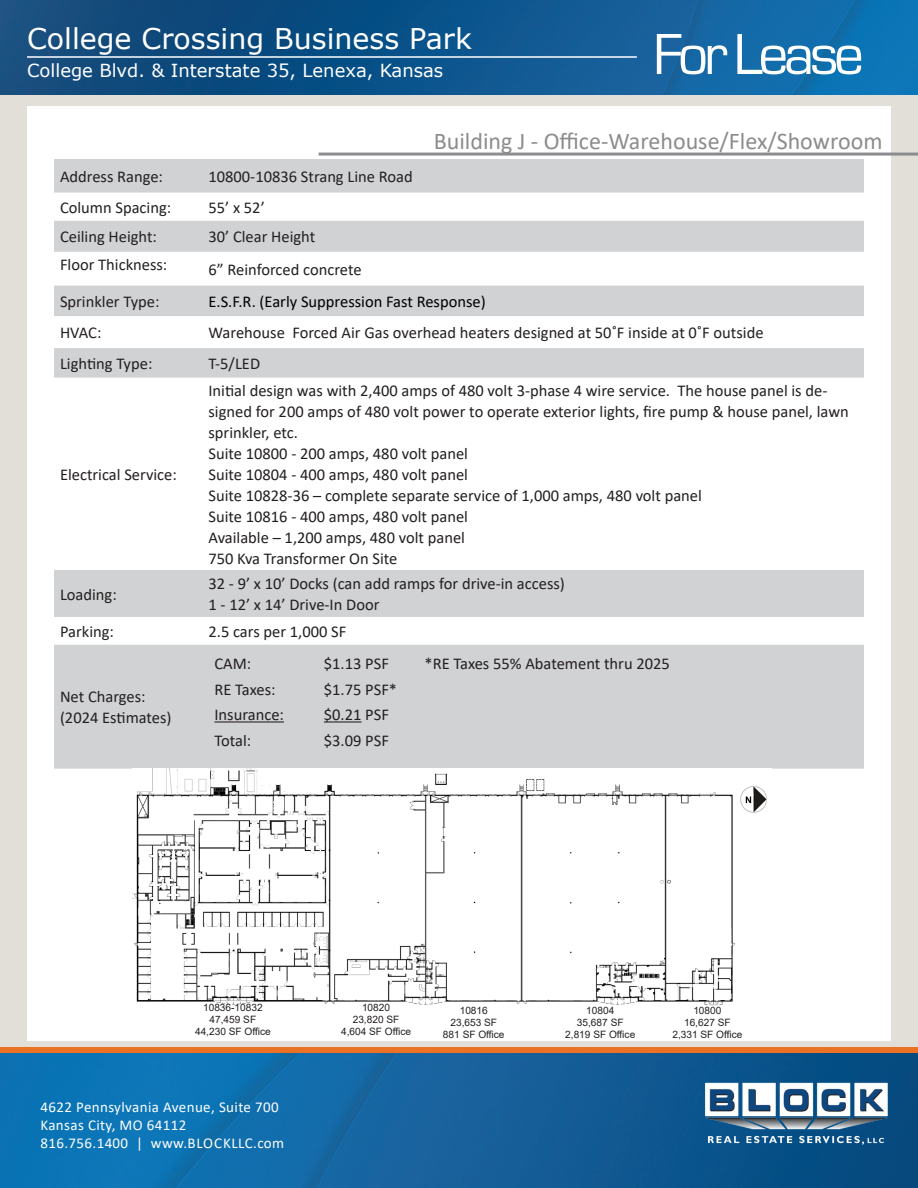
<style>
.page{position:relative;width:918px;height:1188px;background:#fff}
.page>*{position:absolute;margin:0;border:0;box-sizing:border-box;transform-origin:0 0}
.t1{font:60px "Eurostile";letter-spacing:-.075em;color:#fff}
.t2{font:28.5px "Verdana";color:#fff}
.BRES_Subhead{font:24px "Calibri";color:#8c8c8f}
.t3{font:18px "Verdana";color:#fff}
.t4{font:16.5px/21px "Calibri";color:#231f20}
.t5{font:16.5px "Calibri";color:#000}
.t6{font:15px/18px "Calibri";letter-spacing:.025em;color:#fff}
.t7{font:10.05px "Arial";color:#231f20}
</style>
<div class="page">
<div style="left:0;top:93px;width:918px;height:978px;background:#e2dfd9"></div>
<img style="left:0;top:1053px;width:918px;height:135px">
<img style="left:701px;top:1073px;width:190px;height:75px">
<div style="left:0;top:1047px;width:918px;height:6px;background:#eb7125"></div>
<img style="left:0;top:0;width:918px;height:94px">
<hr style="left:27px;top:56px;width:610px;height:2px;background:#fff">
<div style="left:27px;top:107px;width:864px;height:934px;background:#fff"></div>
<hr style="left:319px;top:153px;width:599px;height:3px;background:#8c8c8f">
<div style="left:54px;top:159px;width:810px;height:34px;background:#d1d2d4"></div>
<svg style="left:54px;top:221px;width:810px;height:548px"></svg>
<hr style="left:214px;top:721px;width:70px;height:2px;background:#231f20">
<hr style="left:324px;top:721px;width:38px;height:2px;background:#231f20">
<img style="left:132px;top:769px;width:635px;height:237px">
<h2 class="t2" style="left:27px;top:19px;width:446px">College Crossing Business Park</h2>
<p class="t3" style="left:27px;top:58px;width:418px">College Blvd. &amp; Interstate 35, Lenexa, Kansas</p>
<h1 class="t1" style="left:653px;top:22px;width:212px">For Lease</h1>
<p class="BRES_Subhead" style="left:434px;top:124px;width:450px">Building J - Office-Warehouse/Flex/Showroom</p>
<p class="t4" style="left:60px;top:166px;width:105px">Address Range:</p>
<p class="t4" style="left:208px;top:166px;width:206px">10800-10836 Strang Line Road</p>
<p class="t4" style="left:60px;top:197px;width:113px">Column Spacing:</p>
<p class="t4" style="left:208px;top:197px;width:58px">55’ x 52’</p>
<p class="t4" style="left:60px;top:226px;width:99px">Ceiling Height:</p>
<p class="t4" style="left:208px;top:226px;width:108px">30’ Clear Height</p>
<p class="t4" style="left:60px;top:254px;width:109px">Floor Thickness:</p>
<p class="t4" style="left:208px;top:258px;width:155px">6” Reinforced concrete</p>
<p class="t4" style="left:60px;top:291px;width:101px">Sprinkler Type:</p>
<p class="t5" style="left:208px;top:290px;width:279px">E.S.F.R. (Early Suppression Fast Response)</p>
<p class="t4" style="left:60px;top:322px;width:43px">HVAC:</p>
<p class="t4" style="left:208px;top:322px;width:557px">Warehouse Forced Air Gas overhead heaters designed at 50˚F inside at 0˚F outside</p>
<p class="t4" style="left:60px;top:353px;width:94px">Lighting Type:</p>
<p class="t4" style="left:208px;top:353px;width:53px">T-5/LED</p>
<p class="t4" style="left:60px;top:464px;width:118px">Electrical Service:</p>
<p class="t4" style="left:60px;top:583px;width:58px">Loading:</p>
<p class="t4" style="left:208px;top:380px;width:642px">Initial design was with 2,400 amps of 480 volt 3-phase 4 wire service. The house panel is de&shy;signed for 200 amps of 480 volt power to operate exterior lights, fire pump &amp; house panel, lawn sprinkler, etc.</p>
<p class="t4" style="left:208px;top:443px;width:261px">Suite 10800 - 200 amps, 480 volt panel</p>
<p class="t4" style="left:208px;top:464px;width:261px">Suite 10804 - 400 amps, 480 volt panel</p>
<p class="t4" style="left:208px;top:485px;width:495px">Suite 10828-36 – complete separate service of 1,000 amps, 480 volt panel</p>
<p class="t4" style="left:208px;top:506px;width:261px">Suite 10816 - 400 amps, 480 volt panel</p>
<p class="t4" style="left:208px;top:527px;width:258px">Available – 1,200 amps, 480 volt panel</p>
<p class="t4" style="left:208px;top:548px;width:190px">750 Kva Transformer On Site</p>
<p class="t4" style="left:208px;top:573px;width:358px">32 - 9’ x 10’ Docks (can add ramps for drive-in access)</p>
<p class="t4" style="left:208px;top:594px;width:172px">1 - 12’ x 14’ Drive-In Door</p>
<p class="t4" style="left:60px;top:621px;width:55px">Parking:</p>
<p class="t4" style="left:208px;top:621px;width:139px">2.5 cars per 1,000 SF</p>
<p class="t4" style="left:60px;top:686px;width:87px">Net Charges:</p>
<p class="t4" style="left:60px;top:707px;width:113px">(2024 Estimates)</p>
<p class="t4" style="left:214px;top:653px;width:38px">CAM:</p>
<p class="t4" style="left:324px;top:653px;width:67px">$1.13 PSF</p>
<p class="t4" style="left:425px;top:653px;width:247px">*RE Taxes 55% Abatement thru 2025</p>
<p class="t4" style="left:214px;top:678px;width:63px">RE Taxes:</p>
<p class="t4" style="left:324px;top:678px;width:75px">$1.75 PSF*</p>
<p class="t4" style="left:214px;top:704px;width:71px">Insurance:</p>
<p class="t4" style="left:324px;top:704px;width:67px">$0.21 PSF</p>
<p class="t4" style="left:214px;top:729px;width:38px">Total:</p>
<p class="t4" style="left:324px;top:729px;width:67px">$3.09 PSF</p>
<p class="t7" style="left:203px;top:1000px;width:61px">10836-10832</p>
<p class="t7" style="left:210px;top:1013px;width:48px">47,459 SF</p>
<p class="t7" style="left:195px;top:1025px;width:77px">44,230 SF Office</p>
<p class="t7" style="left:362px;top:1000px;width:30px">10820</p>
<p class="t7" style="left:353px;top:1013px;width:48px">23,820 SF</p>
<p class="t7" style="left:341px;top:1025px;width:72px">4,604 SF Office</p>
<p class="t7" style="left:460px;top:1003px;width:30px">10816</p>
<p class="t7" style="left:450px;top:1015px;width:48px">23,653 SF</p>
<p class="t7" style="left:443px;top:1028px;width:63px">881 SF Office</p>
<p class="t7" style="left:586px;top:1003px;width:30px">10804</p>
<p class="t7" style="left:577px;top:1015px;width:48px">35,687 SF</p>
<p class="t7" style="left:565px;top:1028px;width:72px">2,819 SF Office</p>
<p class="t7" style="left:693px;top:1003px;width:30px">10800</p>
<p class="t7" style="left:684px;top:1015px;width:48px">16,627 SF</p>
<p class="t7" style="left:672px;top:1028px;width:72px">2,331 SF Office</p>
<p class="t6" style="left:40px;top:1097px;width:245px">4622 Pennsylvania Avenue, Suite 700<br>Kansas City, MO 64112<br>816.756.1400 | www.BLOCKLLC.com</p>
</div>
